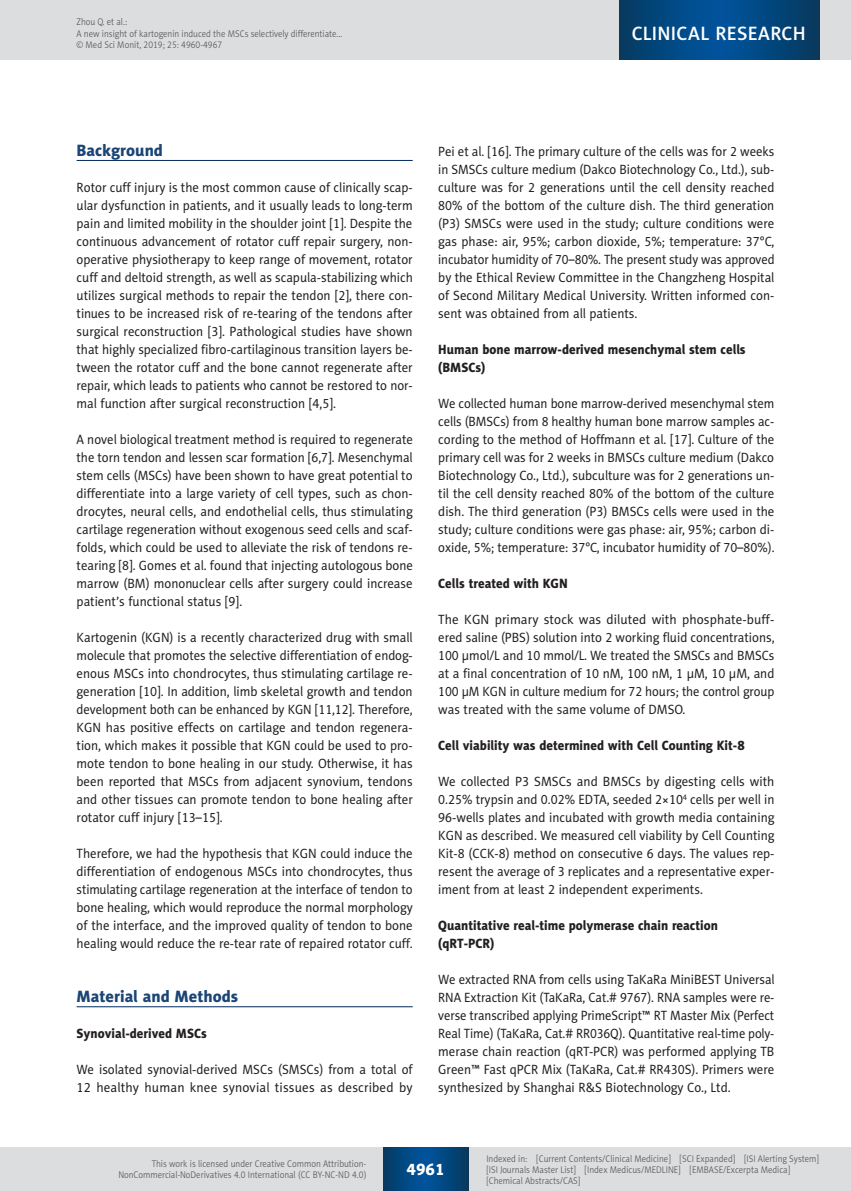
<style>
.page{position:relative;width:851px;height:1191px;background:#fff}
.page>*{position:absolute;margin:0;border:0;box-sizing:border-box;transform-origin:0 0}
.t1{font:19.5px "Naomi Sans EFN Medium";letter-spacing:.015em;color:#fff}
.MSM_Headline_1{font:16.5px "Naomi Sans EFN Heavy";color:#1a4574}
.t2{font:16.5px "Naomi Sans EFN Heavy";color:#fff}
.MSM_Body{font:13.5px/18px "Naomi Sans EFN";color:#231f20;text-align:justify;scale:.95 1}
.MSM_Body-2{font:13.5px/18px "Naomi Sans EFN";color:#231f20;text-align:justify;scale:.94 1}
.MSM_Body-3{font:13.5px/18px "Naomi Sans EFN";color:#231f20;text-align:justify}
.MSM_Headline_2{font:13.5px/18px "Naomi Sans EFN Heavy";color:#231f20;scale:.95 1}
.MSM_pagina_zywa{font:9.75px/11.2px "Naomi Sans EFN Light";color:#57585a;scale:.9 1}
.MSM_pagina_sygnatura{font:9.75px "Naomi Sans EFN Light";color:#57585a;scale:.9 1}
</style>
<div class="page">
<hr style="left:77px;top:160px;width:335px;height:1px;background:#00295c">
<hr style="left:77px;top:1006px;width:335px;height:1px;background:#00295c">
<div style="left:0;top:1148px;width:850px;height:43px;background:#dcdddf"></div>
<svg style="left:383px;top:1147px;width:85px;height:43px"></svg>
<div style="left:0;top:0;width:850px;height:60px;background:#dcdddf"></div>
<svg style="left:619px;top:0;width:200px;height:60px"></svg>
<p class="MSM_pagina_zywa" style="left:77px;top:16px;width:297px">Zhou Q. et al.:<br>A new insight of kartogenin induced the MSCs selectively differentiate…</p>
<p class="MSM_pagina_sygnatura" style="left:77px;top:39px;width:163px">© Med Sci Monit, 2019; 25: 4960-4967</p>
<h1 class="t1" style="left:631px;top:22px;width:175px">CLINICAL RESEARCH</h1>
<p class="MSM_Headline_1" style="left:77px;top:140px;width:88px">Background</p>
<p class="MSM_Body" style="left:77px;top:178px;width:355px">Rotor cuff injury is the most common cause of clinically scap&shy;ular dysfunction in patients, and it usually leads to long-term pain and limited mobility in the shoulder joint [1]. Despite the continuous advancement of rotator cuff repair surgery, non&shy;operative physiotherapy to keep range of movement, rotator cuff and deltoid strength, as well as scapula-stabilizing which utilizes surgical methods to repair the tendon [2], there con&shy;tinues to be increased risk of re-tearing of the tendons after surgical reconstruction [3]. Pathological studies have shown that highly specialized fibro-cartilaginous transition layers be&shy;tween the rotator cuff and the bone cannot regenerate after repair, which leads to patients who cannot be restored to nor&shy;mal function after surgical reconstruction [4,5].</p>
<p class="MSM_Body-2" style="left:77px;top:430px;width:359px">A novel biological treatment method is required to regenerate the torn tendon and lessen scar formation [6,7]. Mesenchymal stem cells (MSCs) have been shown to have great potential to differentiate into a large variety of cell types, such as chon&shy;drocytes, neural cells, and endothelial cells, thus stimulating cartilage regeneration without exogenous seed cells and scaf&shy;folds, which could be used to alleviate the risk of tendons re&shy;tearing [8]. Gomes et al. found that injecting autologous bone marrow (BM) mononuclear cells after surgery could increase patient’s functional status [9].</p>
<p class="MSM_Body" style="left:77px;top:628px;width:355px">Kartogenin (KGN) is a recently characterized drug with small molecule that promotes the selective differentiation of endog&shy;enous MSCs into chondrocytes, thus stimulating cartilage re&shy;generation [10]. In addition, limb skeletal growth and tendon development both can be enhanced by KGN [11,12]. Therefore, KGN has positive effects on cartilage and tendon regenera&shy;tion, which makes it possible that KGN could be used to pro&shy;mote tendon to bone healing in our study. Otherwise, it has been reported that MSCs from adjacent synovium, tendons and other tissues can promote tendon to bone healing after rotator cuff injury [13–15].</p>
<p class="MSM_Body" style="left:77px;top:844px;width:355px">Therefore, we had the hypothesis that KGN could induce the differentiation of endogenous MSCs into chondrocytes, thus stimulating cartilage regeneration at the interface of tendon to bone healing, which would reproduce the normal morphology of the interface, and the improved quality of tendon to bone healing would reduce the re-tear rate of repaired rotator cuff.</p>
<p class="MSM_Headline_1" style="left:77px;top:986px;width:163px">Material and Methods</p>
<p class="MSM_Headline_2" style="left:77px;top:1024px;width:138px">Synovial-derived MSCs</p>
<p class="MSM_Body" style="left:77px;top:1060px;width:355px">We isolated synovial-derived MSCs (SMSCs) from a total of<br>12 healthy human knee synovial tissues as described by</p>
<p class="MSM_Body-2" style="left:438px;top:142px;width:359px">Pei et al. [16]. The primary culture of the cells was for 2 weeks in SMSCs culture medium (Dakco Biotechnology Co., Ltd.), sub&shy;culture was for 2 generations until the cell density reached 80% of the bottom of the culture dish. The third generation (P3) SMSCs were used in the study; culture conditions were gas phase: air, 95%; carbon dioxide, 5%; temperature: 37°C, incubator humidity of 70–80%. The present study was approved by the Ethical Review Committee in the Changzheng Hospital of Second Military Medical University. Written informed con&shy;sent was obtained from all patients.</p>
<p class="MSM_Headline_2" style="left:438px;top:340px;width:325px">Human bone marrow-derived mesenchymal stem cells (BMSCs)</p>
<p class="MSM_Body-2" style="left:438px;top:394px;width:359px">We collected human bone marrow-derived mesenchymal stem cells (BMSCs) from 8 healthy human bone marrow samples ac&shy;cording to the method of Hoffmann et al. [17]. Culture of the primary cell was for 2 weeks in BMSCs culture medium (Dakco Biotechnology Co., Ltd.), subculture was for 2 generations un&shy;til the cell density reached 80% of the bottom of the culture dish. The third generation (P3) BMSCs cells were used in the study; culture conditions were gas phase: air, 95%; carbon di&shy;oxide, 5%; temperature: 37°C, incubator humidity of 70–80%).</p>
<p class="MSM_Headline_2" style="left:438px;top:574px;width:138px">Cells treated with KGN</p>
<p class="MSM_Body-3" style="left:438px;top:610px;width:338px">The KGN primary stock was diluted with phosphate-buff&shy;ered saline (PBS) solution into 2 working fluid concentrations, 100 μmol/L and 10 mmol/L. We treated the SMSCs and BMSCs at a final concentration of 10 nM, 100 nM, 1 μM, 10 μM, and 100 μM KGN in culture medium for 72 hours; the control group was treated with the same volume of DMSO.</p>
<p class="MSM_Headline_2" style="left:438px;top:736px;width:324px">Cell viability was determined with Cell Counting Kit-8</p>
<p class="MSM_Body" style="left:438px;top:772px;width:355px">We collected P3 SMSCs and BMSCs by digesting cells with 0.25% trypsin and 0.02% EDTA, seeded 2×10<sup>4</sup> cells per well in 96-wells plates and incubated with growth media containing KGN as described. We measured cell viability by Cell Counting Kit-8 (CCK-8) method on consecutive 6 days. The values rep&shy;resent the average of 3 replicates and a representative exper&shy;iment from at least 2 independent experiments.</p>
<p class="MSM_Headline_2" style="left:438px;top:916px;width:296px">Quantitative real-time polymerase chain reaction (qRT-PCR)</p>
<p class="MSM_Body-2" style="left:438px;top:970px;width:359px">We extracted RNA from cells using TaKaRa MiniBEST Universal RNA Extraction Kit (TaKaRa, Cat.# 9767). RNA samples were re&shy;verse transcribed applying PrimeScript™ RT Master Mix (Perfect Real Time) (TaKaRa, Cat.# RR036Q). Quantitative real-time poly&shy;merase chain reaction (qRT-PCR) was performed applying TB Green™ Fast qPCR Mix (TaKaRa, Cat.# RR430S). Primers were synthesized by Shanghai R&amp;S Biotechnology Co., Ltd.</p>
<p class="MSM_pagina_zywa" style="left:118px;top:1158px;width:277px;text-align:right">This work is licensed under Creative Common Attribution-<br>NonCommercial-NoDerivatives 4.0 International (CC BY-NC-ND 4.0)</p>
<p class="t2" style="left:406px;top:1159px;width:40px">4961</p>
<p class="MSM_pagina_zywa" style="left:486px;top:1152px;width:371px">Indexed in: [Current Contents/Clinical Medicine] [SCI Expanded] [ISI Alerting System] [ISI Journals Master List] [Index Medicus/MEDLINE] [EMBASE/Excerpta Medica] [Chemical Abstracts/CAS]</p>
</div>
